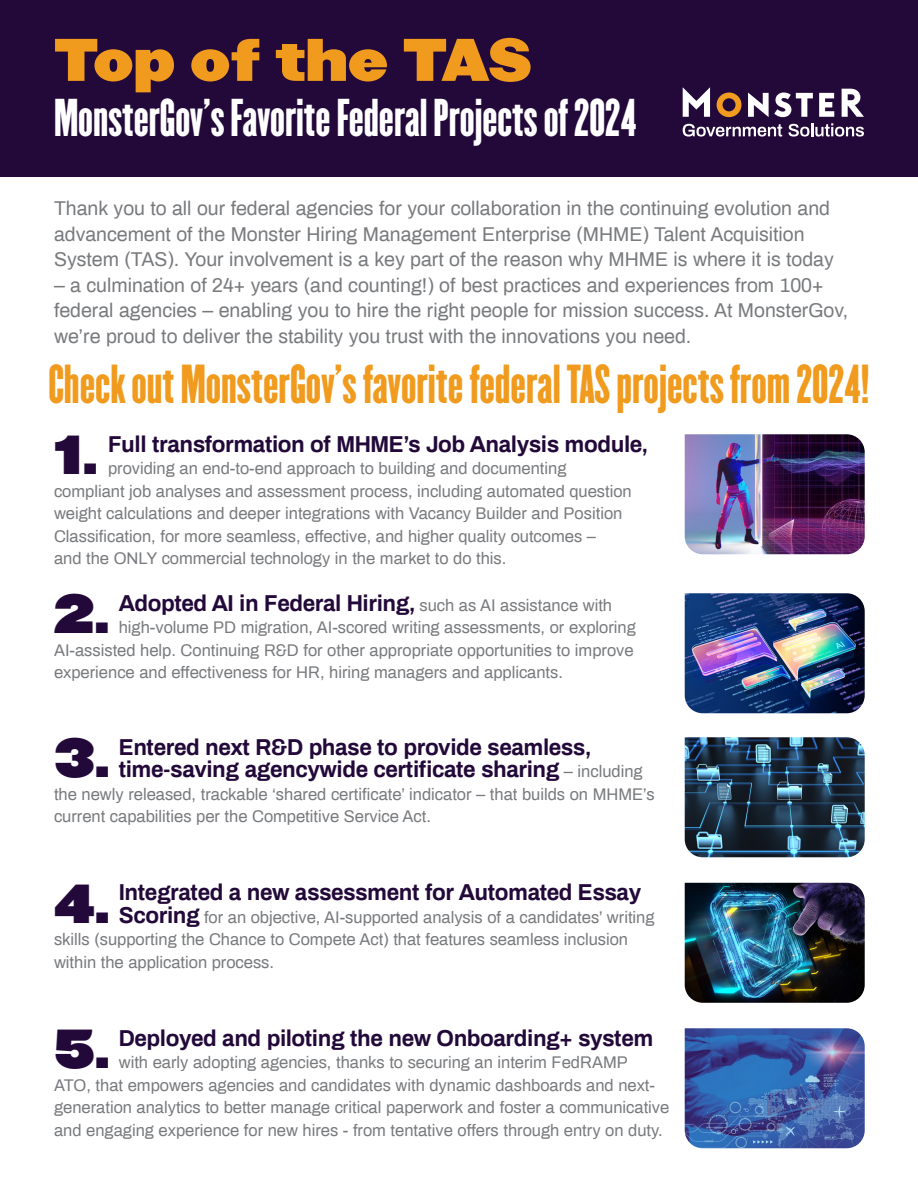
<style>
.page{position:relative;width:918px;height:1188px;background:#fff}
.page>*{position:absolute;margin:0;border:0;box-sizing:border-box;transform-origin:0 0}
.heading_h1{font:52.5px "Champion Heviweight";color:#f09b1e}
.intro_copy{font:48px "Champion Featherweight";color:#f09b1e}
.basic_copy{font:48px "Champion Heviweight";color:#230939}
.heading_h1-2{font:46.5px "Champion Featherweight";color:#fff}
.basic_copy-2{font:700 22.5px/22.5px "Archivo";letter-spacing:-.02em;color:#230939}
.intro_copy-2{font:19.5px/25.5px "Archivo";color:#787a7d}
.basic_copy-3{font:16.5px/22.5px "Archivo";color:#787a7d}
.s1{font-weight:400;font-size:16.5px;color:#787a7d}
.s2{font-weight:700;font-size:22.5px;color:#230939}
</style>
<div class="page">
<div style="left:0;top:0;width:918px;height:176px;background:#230939"></div>
<svg style="left:819px;top:93px;width:15px;height:24px"></svg>
<svg style="left:842px;top:89px;width:22px;height:28px"></svg>
<svg style="left:683px;top:87px;width:27px;height:30px"></svg>
<svg style="left:748px;top:93px;width:65px;height:24px"></svg>
<svg style="left:717px;top:93px;width:24px;height:24px"></svg>
<svg style="left:683px;top:124px;width:99px;height:13px"></svg>
<svg style="left:788px;top:123px;width:76px;height:14px"></svg>
<img style="left:685px;top:434px;width:180px;height:120px">
<img style="left:685px;top:593px;width:180px;height:120px">
<img style="left:685px;top:737px;width:180px;height:120px">
<img style="left:685px;top:883px;width:180px;height:120px">
<img style="left:685px;top:1028px;width:180px;height:120px">
<p class="heading_h1" style="left:54px;top:17px;width:479px">Top of the TAS</p>
<p class="heading_h1-2" style="left:54px;top:84px;width:584px">MonsterGov’s Favorite Federal Projects of 2024</p>
<p class="intro_copy-2" style="left:54px;top:195px;width:781px">Thank you to all our federal agencies for your collaboration in the continuing evolution and advancement of the Monster Hiring Management Enterprise (MHME) Talent Acquisition<br>System (TAS). Your involvement is a key part of the reason why MHME is where it is today</p>
<p class="intro_copy-2" style="left:54px;top:271px;width:796px">– a culmination of 24+ years (and counting!) of best practices and experiences from 100+ federal agencies – enabling you to hire the right people for mission success. At MonsterGov, we’re proud to deliver the stability you trust with the innovations you need.</p>
<p class="intro_copy" style="left:48px;top:350px;width:823px">Check out MonsterGov’s favorite federal TAS projects from 2024!</p>
<p class="basic_copy-2" style="left:108px;top:432px;width:542px">Full transformation of MHME’s Job Analysis module,</p>
<p class="basic_copy-3" style="left:54px;top:457px;width:579px;text-indent:54px">providing an end-to-end approach to building and documenting compliant job analyses and assessment process, including automated question weight calculations and deeper integrations with Vacancy Builder and Position Classification, for more seamless, effective, and higher quality outcomes –<br>and the ONLY commercial technology in the market to do this.</p>
<p class="basic_copy-2" style="left:119px;top:591px;width:495px">Adopted AI in Federal Hiring, <span class="s1">such as AI assistance with</span></p>
<p class="basic_copy-3" style="left:54px;top:616px;width:583px;text-indent:65px">high-volume PD migration, AI-scored writing assessments, or exploring<br>AI-assisted help. Continuing R&amp;D for other appropriate opportunities to improve experience and effectiveness for HR, hiring managers and applicants.</p>
<p class="basic_copy" style="left:54px;top:416px;width:45px">1.</p>
<p class="basic_copy" style="left:54px;top:575px;width:57px">2.</p>
<p class="basic_copy" style="left:54px;top:719px;width:57px">3.</p>
<p class="basic_copy-2" style="left:119px;top:735px;width:525px">Entered next R&amp;D phase to provide seamless, time-saving agencywide certificate sharing <span class="s1">– including</span></p>
<p class="basic_copy-3" style="left:54px;top:782px;width:602px">the newly released, trackable ‘shared certificate’ indicator – that builds on MHME’s current capabilities per the Competitive Service Act.</p>
<p class="basic_copy-2" style="left:119px;top:881px;width:524px">Integrated a new assessment for Automated Essay</p>
<p class="basic_copy-3" style="left:54px;top:905px;width:602px;text-indent:65px"><span class="s2">Scoring</span> for an objective, AI-supported analysis of a candidates’ writing skills (supporting the Chance to Compete Act) that features seamless inclusion within the application process.</p>
<p class="basic_copy" style="left:54px;top:864px;width:57px">4.</p>
<p class="basic_copy-2" style="left:119px;top:1026px;width:536px">Deployed and piloting the new Onboarding+ system</p>
<p class="basic_copy-3" style="left:54px;top:1051px;width:617px;text-indent:65px">with early adopting agencies, thanks to securing an interim FedRAMP<br>ATO, that empowers agencies and candidates with dynamic dashboards and next&shy;generation analytics to better manage critical paperwork and foster a communicative and engaging experience for new hires - from tentative offers through entry on duty.</p>
<p class="basic_copy" style="left:54px;top:1010px;width:57px">5.</p>
</div>
